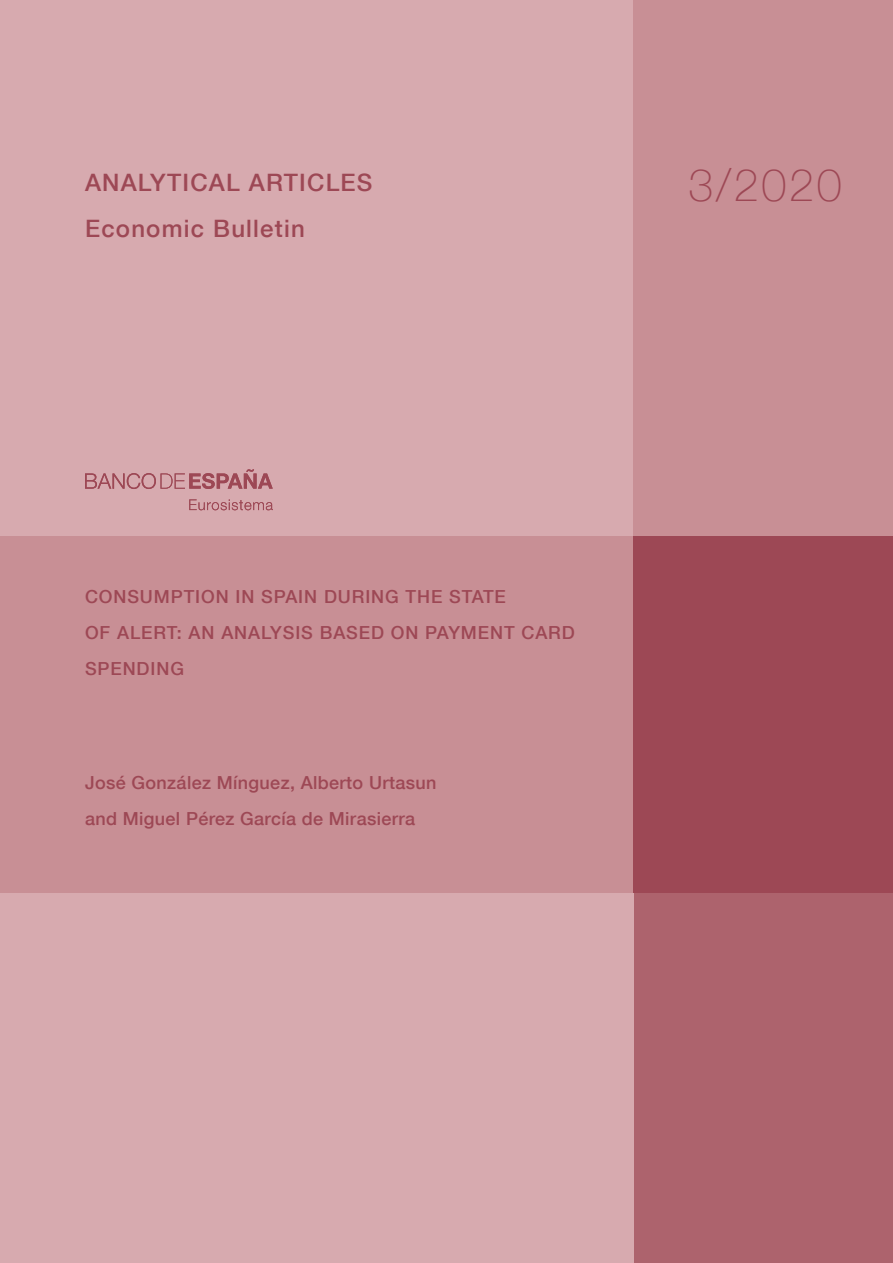
<style>
.page{position:relative;width:893px;height:1263px;background:#fff}
.page>*{position:absolute;margin:0;border:0;box-sizing:border-box;transform-origin:0 0}
.t1{font:100 45px "Bd E Neue Helvetica";color:#9d4855}
.Titulos_cubs{font:500 24px "Bd E Neue Helvetica";letter-spacing:.05em;color:#9d4855}
.Título_artículo{font:500 18px/36px "Bd E Neue Helvetica";letter-spacing:.05em;color:#9d4855}
.Autores{font:500 18px/36px "Bd E Neue Helvetica";letter-spacing:.02em;color:#9d4855}
</style>
<div class="page">
<div style="left:0;top:0;width:634px;height:536px;background:#d7aaaf"></div>
<div style="left:634px;top:0;width:259px;height:536px;background:#c88f95"></div>
<div style="left:0;top:536px;width:634px;height:357px;background:#c88f95"></div>
<div style="left:634px;top:536px;width:259px;height:357px;background:#9d4855"></div>
<div style="left:634px;top:893px;width:259px;height:370px;background:#ad636d"></div>
<div style="left:0;top:893px;width:634px;height:370px;background:#d7aaaf"></div>
<svg style="left:85px;top:469px;width:188px;height:41px"></svg>
<p class="Titulos_cubs" style="left:85px;top:168px;width:289px">ANALYTICAL ARTICLES</p>
<p class="Titulos_cubs" style="left:85px;top:214px;width:221px">Economic Bulletin</p>
<p class="t1" style="left:688px;top:158px;width:155px">3/2020</p>
<p class="Título_artículo" style="left:85px;top:578px;width:491px">CONSUMPTION IN SPAIN DURING THE STATE<br>OF ALERT: AN ANALYSIS BASED ON PAYMENT CARD<br>SPENDING</p>
<p class="Autores" style="left:85px;top:764px;width:353px">José González Mínguez, Alberto Urtasun and Miguel Pérez García de Mirasierra</p>
</div>
